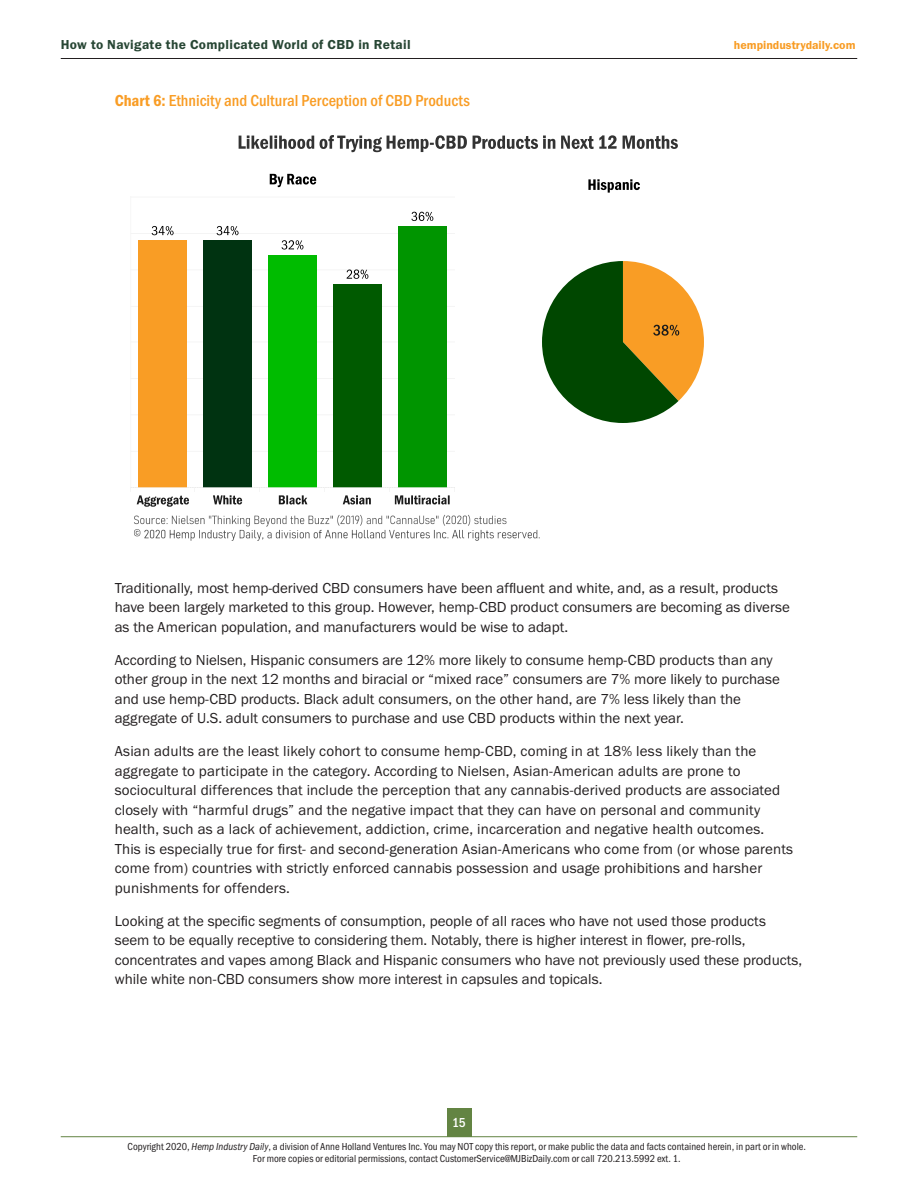
<style>
.page{position:relative;width:918px;height:1188px;background:#fff}
.page>*{position:absolute;margin:0;border:0;box-sizing:border-box;transform-origin:0 0}
.chart{font:500 16.5px "Franklin Gothic URW Cond";color:#f99d25}
.body{font:15px/19.5px "Franklin Gothic URW Boo";color:#231f20}
.t1{font:13.5px "Franklin Gothic URW Dem";letter-spacing:.025em;color:#274634}
.t2{font:500 13.5px "Franklin Gothic URW Cond";color:#fff}
.t3{font:12px "Franklin Gothic URW Dem";color:#f89c24}
.t4{font:10.5px/12px "Franklin Gothic URW Cond";color:#231f20;text-align:center}
.s1{font-family:"Franklin Gothic URW Con Dem";font-weight:400}
.s2{font-family:"Franklin Gothic URW Con Boo Ita"}
</style>
<div class="page">
<hr style="left:61px;top:58px;width:796px;height:1px;background:#231f20">
<div style="left:447px;top:1108px;width:24px;height:29px;background:#638443"></div>
<hr style="left:61px;top:1136px;width:796px;height:1px;background:#638443">
<svg style="left:130px;top:211px;width:325px;height:296px"></svg>
<svg style="left:270px;top:174px;width:46px;height:13px"></svg>
<svg style="left:239px;top:135px;width:439px;height:17px"></svg>
<svg style="left:134px;top:515px;width:406px;height:26px"></svg>
<svg style="left:588px;top:179px;width:52px;height:14px"></svg>
<svg style="left:542px;top:261px;width:162px;height:162px"></svg>
<p class="t1" style="left:61px;top:36px;width:351px">How to Navigate the Complicated World of CBD in Retail</p>
<p class="chart" style="left:115px;top:88px;width:357px"><span class="s1">Chart 6:</span> Ethnicity and Cultural Perception of CBD Products</p>
<p class="t3" style="left:734px;top:38px;width:123px">hempindustrydaily.com</p>
<p class="body" style="left:115px;top:578px;width:677px">Traditionally, most hemp-derived CBD consumers have been affluent and white, and, as a result, products have been largely marketed to this group. However, hemp-CBD product consumers are becoming as diverse as the American population, and manufacturers would be wise to adapt.</p>
<p class="body" style="left:115px;top:650px;width:667px">According to Nielsen, Hispanic consumers are 12% more likely to consume hemp-CBD products than any other group in the next 12 months and biracial or “mixed race” consumers are 7% more likely to purchase and use hemp-CBD products. Black adult consumers, on the other hand, are 7% less likely than the aggregate of U.S. adult consumers to purchase and use CBD products within the next year.</p>
<p class="body" style="left:115px;top:741px;width:680px">Asian adults are the least likely cohort to consume hemp-CBD, coming in at 18% less likely than the aggregate to participate in the category. According to Nielsen, Asian-American adults are prone to sociocultural differences that include the perception that any cannabis-derived products are associated closely with “harmful drugs” and the negative impact that they can have on personal and community health, such as a lack of achievement, addiction, crime, incarceration and negative health outcomes.<br>This is especially true for first- and second-generation Asian-Americans who come from (or whose parents come from) countries with strictly enforced cannabis possession and usage prohibitions and harsher punishments for offenders.</p>
<p class="body" style="left:115px;top:911px;width:689px">Looking at the specific segments of consumption, people of all races who have not used those products seem to be equally receptive to considering them. Notably, there is higher interest in flower, pre-rolls, concentrates and vapes among Black and Hispanic consumers who have not previously used these products, while white non-CBD consumers show more interest in capsules and topicals.</p>
<p class="t2" style="left:452px;top:1112px;width:15px">15</p>
<p class="t4" style="left:128px;top:1140px;width:680px">Copyright 2020, <span class="s2">Hemp Industry Daily</span>, a division of Anne Holland Ventures Inc. You may NOT copy this report, or make public the data and facts contained herein, in part or in whole.<br>For more copies or editorial permissions, contact CustomerService@MJBizDaily.com or call 720.213.5992 ext. 1.</p>
</div>
